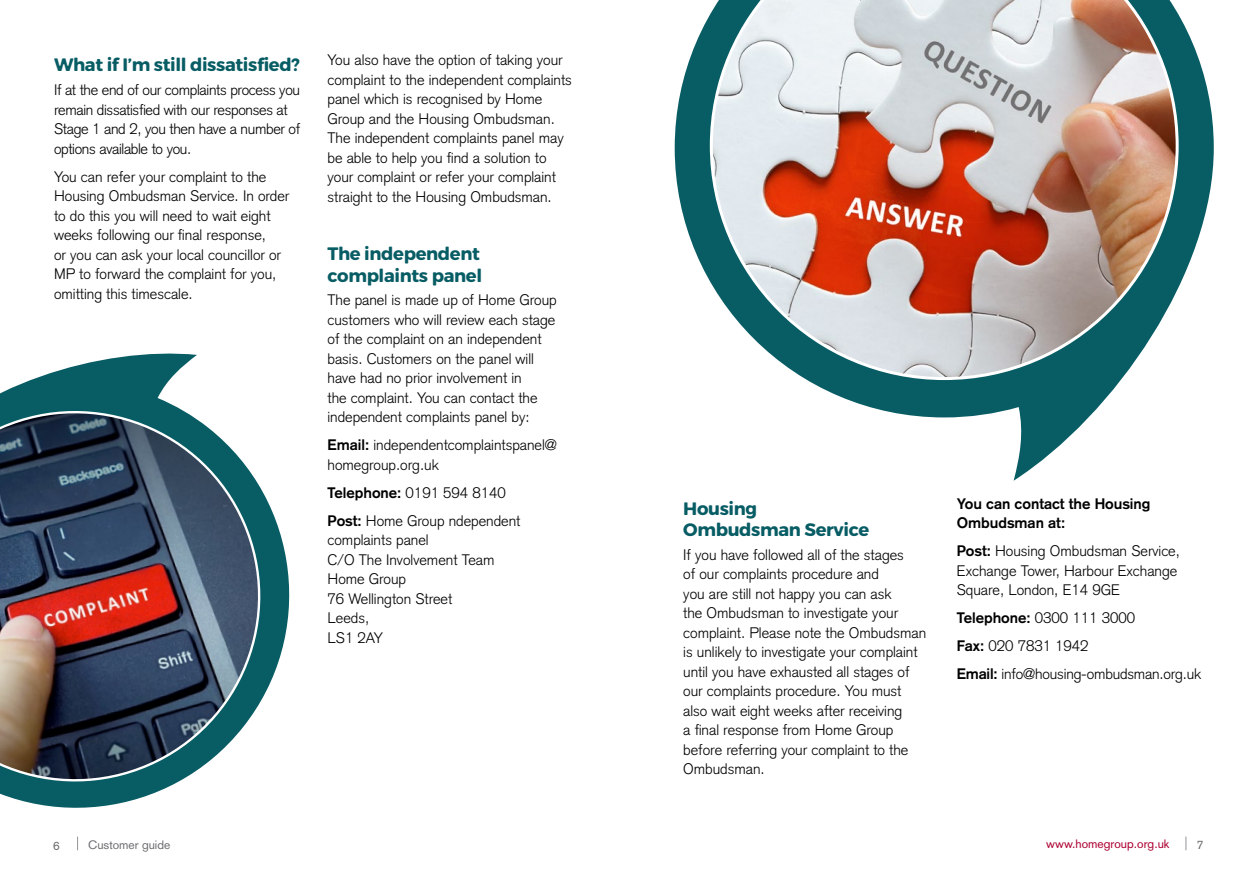
<style>
.page{position:relative;width:1259px;height:893px;background:#fff}
.page>*{position:absolute;margin:0;border:0;box-sizing:border-box;transform-origin:0 0}
.t1{font:18px/21.6px "Trueno Round Bd";letter-spacing:-.02em;color:#085d65}
.t2{font:300 15px/19.5px "Akzidenz Grotesk";color:#000}
.t3{font:300 15px/19.5px "Akzidenz Grotesk";letter-spacing:-.02em;color:#000}
.t4{font:700 15px/19.5px "Akzidenz Grotesk";color:#000}
.t5{font:12px "Akzidenz Grotesk";color:#ac0032}
.t6{font:12px "Akzidenz Grotesk";color:#6d6e71}
.s1{font-weight:700}
</style>
<div class="page">
<svg style="left:77px;top:837px;width:1px;height:13px"></svg>
<svg style="left:1185px;top:837px;width:1px;height:13px"></svg>
<svg style="left:674px;top:14px;width:539px;height:467px"></svg>
<svg style="left:710px;top:0;width:468px;height:380px;background:#b7a49e"></svg>
<svg style="left:14px;top:353px;width:276px;height:455px"></svg>
<img style="left:0;top:387px;width:284px;height:418px">
<p class="t1" style="left:54px;top:55px;width:247px">What if I’m still dissatisfied?</p>
<p class="t3" style="left:54px;top:80px;width:248px">If at the end of our complaints process you remain dissatisfied with our responses at Stage 1 and 2, you then have a number of options available to you.</p>
<p class="t2" style="left:54px;top:167px;width:237px">You can refer your complaint to the Housing Ombudsman Service. In order to do this you will need to wait eight weeks following our final response,<br>or you can ask your local councillor or MP to forward the complaint for you, omitting this timescale.</p>
<p class="t2" style="left:327px;top:50px;width:246px">You also have the option of taking your complaint to the independent complaints panel which is recognised by Home Group and the Housing Ombudsman.<br>The independent complaints panel may be able to help you find a solution to your complaint or refer your complaint straight to the Housing Ombudsman.</p>
<p class="t1" style="left:327px;top:243px;width:156px">The independent complaints panel</p>
<p class="t2" style="left:327px;top:290px;width:231px">The panel is made up of Home Group customers who will review each stage of the complaint on an independent basis. Customers on the panel will have had no prior involvement in<br>the complaint. You can contact the independent complaints panel by:</p>
<p class="t2" style="left:327px;top:435px;width:231px"><span class="s1">Email:</span> independentcomplaintspanel@ homegroup.org.uk</p>
<p class="t2" style="left:327px;top:479px;width:194px;line-height:28px"><span class="s1">Telephone:</span> 0191 594 8140<br><span class="s1">Post:</span> Home Group ndependent</p>
<p class="t2" style="left:327px;top:530px;width:168px">complaints panel<br>C/O The Involvement Team<br>Home Group<br>76 Wellington Street<br>Leeds,<br>LS1 2AY</p>
<p class="t1" style="left:683px;top:498px;width:187px">Housing<br>Ombudsman Service</p>
<p class="t2" style="left:683px;top:545px;width:244px">If you have followed all of the stages<br>of our complaints procedure and<br>you are still not happy you can ask<br>the Ombudsman to investigate your complaint. Please note the Ombudsman is unlikely to investigate your complaint until you have exhausted all stages of our complaints procedure. You must also wait eight weeks after receiving<br>a final response from Home Group before referring your complaint to the Ombudsman.</p>
<p class="t4" style="left:956px;top:494px;width:195px">You can contact the Housing<br>Ombudsman at:</p>
<p class="t2" style="left:956px;top:541px;width:225px"><span class="s1">Post:</span> Housing Ombudsman Service,<br>Exchange Tower, Harbour Exchange<br>Square, London, E14 9GE</p>
<p class="t2" style="left:956px;top:604px;width:246px;line-height:28px"><span class="s1">Telephone:</span> 0300 111 3000<br><span class="s1">Fax:</span> 020 7831 1942<br><span class="s1">Email:</span> info@housing-ombudsman.org.uk</p>
<p class="t6" style="left:53px;top:839px;width:8px">6</p>
<p class="t6" style="left:88px;top:837px;width:84px">Customer guide</p>
<p class="t5" style="left:1046px;top:836px;width:125px">www.homegroup.org.uk</p>
<p class="t6" style="left:1197px;top:837px;width:8px">7</p>
</div>
